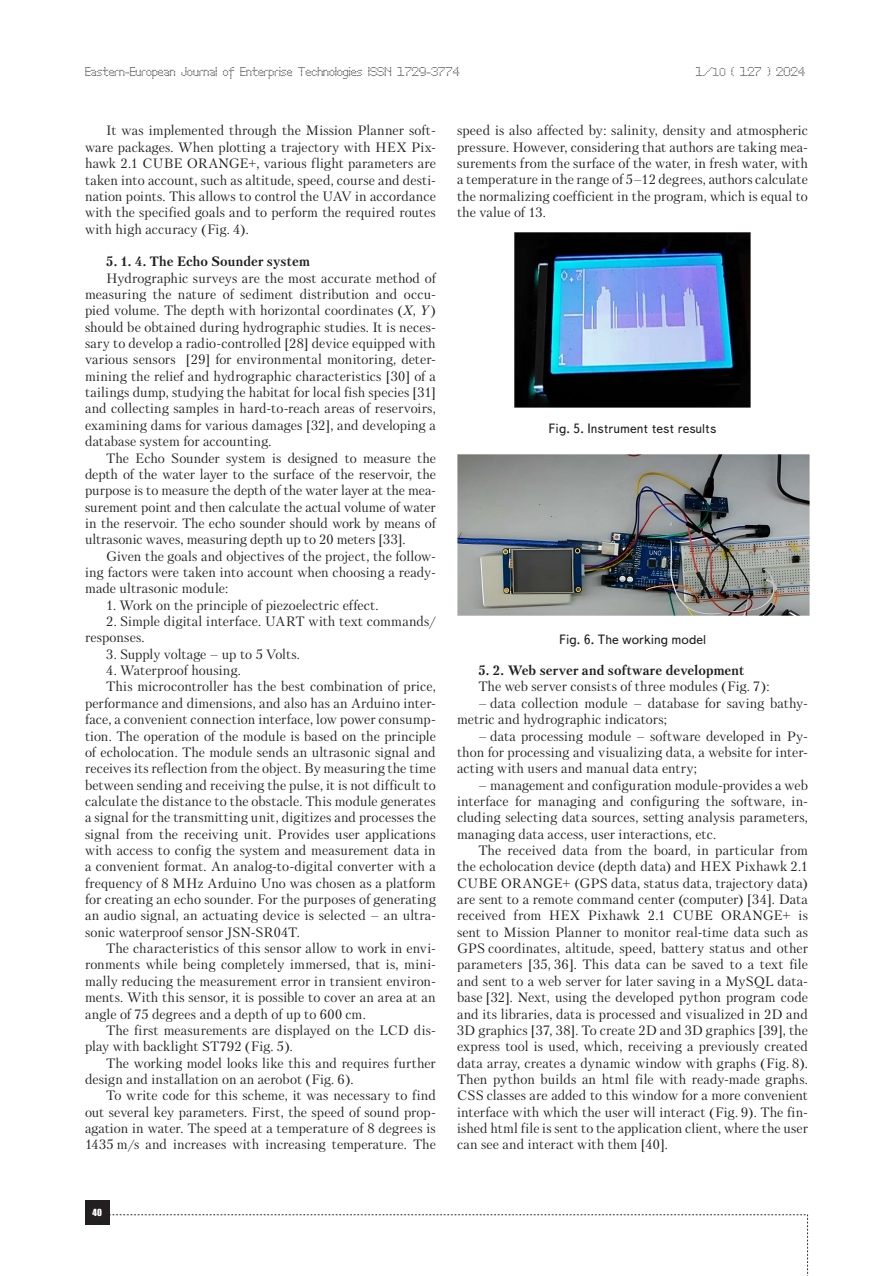
<style>
.page{position:relative;width:893px;height:1276px;background:#fff}
.page>*{position:absolute;margin:0;border:0;box-sizing:border-box;transform-origin:0 0}
.t1{font:13.5px/16.4px "Petersburg C";letter-spacing:.005em;color:#231f20;text-align:justify}
.t2{font:700 13.5px "Petersburg C";letter-spacing:.005em;color:#231f20}
.t3{font:13.5px "Text Book C";color:#231f20}
.t4{font:12px "Perfo";letter-spacing:.015em;color:#231f20}
.t5{font:9px "Impact";color:#fff}
.s1{font-size:10.5px}
.s2{font-style:italic}
</style>
<div class="page">
<div style="left:85px;top:1200px;width:24px;height:24px;background:#231f20"></div>
<svg style="left:109px;top:1214px;width:699px;height:62px"></svg>
<img style="left:515px;top:232px;width:235px;height:175px">
<img style="left:457px;top:455px;width:353px;height:161px">
<p class="t4" style="left:85px;top:65px;width:376px">Eastern-European Journal of Enterprise Technologies ISSN 1729-3774</p>
<p class="t4" style="left:696px;top:65px;width:111px">1/<span class="s1">10</span> ( 127 ) 2024</p>
<p class="t1" style="left:85px;top:122px;width:352px;text-indent:21px">It was implemented through the Mission Planner soft&shy;ware packages. When plotting a trajectory with HEX Pix&shy;hawk 2.1 CUBE ORANGE+, various flight parameters are taken into account, such as altitude, speed, course and desti&shy;nation points. This allows to control the UAV in accordance with the specified goals and to perform the required routes with high accuracy (Fig. 4).</p>
<p class="t2" style="left:106px;top:254px;width:205px">5. 1. 4. The Echo Sounder system</p>
<p class="t1" style="left:85px;top:269px;width:352px;text-indent:21px">Hydrographic surveys are the most accurate method of measuring the nature of sediment distribution and occu&shy;pied volume. The depth with horizontal coordinates (<span class="s2">X</span>, <span class="s2">Y</span>) should be obtained during hydrographic studies. It is neces&shy;sary to develop a radio-controlled [28] device equipped with various sensors [29] for environmental monitoring, deter&shy;mining the relief and hydrographic characteristics [30] of a tailings dump, studying the habitat for local fish species [31] and collecting samples in hard-to-reach areas of reservoirs, examining dams for various damages [32], and developing a database system for accounting.</p>
<p class="t1" style="left:85px;top:449px;width:352px;text-indent:21px">The Echo Sounder system is designed to measure the depth of the water layer to the surface of the reservoir, the purpose is to measure the depth of the water layer at the mea&shy;surement point and then calculate the actual volume of water in the reservoir. The echo sounder should work by means of ultrasonic waves, measuring depth up to 20 meters [33].</p>
<p class="t1" style="left:85px;top:547px;width:352px;text-indent:21px">Given the goals and objectives of the project, the follow&shy;ing factors were taken into account when choosing a ready&shy;made ultrasonic module:</p>
<p class="t1" style="left:106px;top:596px;width:274px">1. Work on the principle of piezoelectric effect.</p>
<p class="t1" style="left:85px;top:613px;width:352px;text-indent:21px">2. Simple digital interface. UART with text commands/ responses.</p>
<p class="t1" style="left:106px;top:646px;width:195px">3. Supply voltage – up to 5 Volts.</p>
<p class="t1" style="left:106px;top:662px;width:136px">4. Waterproof housing.</p>
<p class="t1" style="left:106px;top:678px;width:331px">This microcontroller has the best combination of price,</p>
<p class="t1" style="left:85px;top:695px;width:352px">performance and dimensions, and also has an Arduino inter-</p>
<p class="t1" style="left:85px;top:711px;width:352px">face, a convenient connection interface, low power consump-</p>
<p class="t1" style="left:85px;top:727px;width:352px">tion. The operation of the module is based on the principle</p>
<p class="t1" style="left:85px;top:744px;width:352px">of echolocation. The module sends an ultrasonic signal and</p>
<p class="t1" style="left:85px;top:760px;width:352px">receives its reflection from the object. By measuring the time</p>
<p class="t1" style="left:85px;top:776px;width:352px">between sending and receiving the pulse, it is not difficult to</p>
<p class="t1" style="left:85px;top:793px;width:352px">calculate the distance to the obstacle. This module generates</p>
<p class="t1" style="left:85px;top:809px;width:352px">a signal for the transmitting unit, digitizes and processes the</p>
<p class="t1" style="left:85px;top:825px;width:352px">signal from the receiving unit. Provides user applications</p>
<p class="t1" style="left:85px;top:842px;width:352px">with access to config the system and measurement data in</p>
<p class="t1" style="left:85px;top:858px;width:352px">a convenient format. An analog-to-digital converter with a</p>
<p class="t1" style="left:85px;top:874px;width:352px">frequency of 8 MHz Arduino Uno was chosen as a platform</p>
<p class="t1" style="left:85px;top:891px;width:352px">for creating an echo sounder. For the purposes of generating</p>
<p class="t1" style="left:85px;top:907px;width:352px">an audio signal, an actuating device is selected – an ultra-</p>
<p class="t1" style="left:85px;top:923px;width:216px">sonic waterproof sensor JSN-SR04T.</p>
<p class="t1" style="left:106px;top:940px;width:331px">The characteristics of this sensor allow to work in envi-</p>
<p class="t1" style="left:85px;top:956px;width:352px">ronments while being completely immersed, that is, mini-</p>
<p class="t1" style="left:85px;top:972px;width:352px">mally reducing the measurement error in transient environ-</p>
<p class="t1" style="left:85px;top:989px;width:352px">ments. With this sensor, it is possible to cover an area at an</p>
<p class="t1" style="left:85px;top:1005px;width:282px">angle of 75 degrees and a depth of up to 600 cm.</p>
<p class="t1" style="left:106px;top:1022px;width:331px">The first measurements are displayed on the LCD dis-</p>
<p class="t1" style="left:85px;top:1038px;width:209px">play with backlight ST792 (Fig. 5).</p>
<p class="t1" style="left:106px;top:1054px;width:331px">The working model looks like this and requires further</p>
<p class="t1" style="left:85px;top:1071px;width:270px">design and installation on an aerobot (Fig. 6).</p>
<p class="t1" style="left:106px;top:1087px;width:331px">To write code for this scheme, it was necessary to find</p>
<p class="t1" style="left:85px;top:1103px;width:352px">out several key parameters. First, the speed of sound prop-</p>
<p class="t1" style="left:85px;top:1120px;width:352px">agation in water. The speed at a temperature of 8 degrees is</p>
<p class="t1" style="left:85px;top:1136px;width:352px">1435 m/s and increases with increasing temperature. The</p>
<p class="t1" style="left:457px;top:122px;width:352px">speed is also affected by: salinity, density and atmospheric pressure. However, considering that authors are taking mea&shy;surements from the surface of the water, in fresh water, with a temperature in the range of 5–12 degrees, authors calculate the normalizing coefficient in the program, which is equal to the value of 13.</p>
<p class="t3" style="left:549px;top:421px;width:169px">Fig. 5. Instrument test results</p>
<p class="t3" style="left:559px;top:632px;width:148px">Fig. 6. The working model</p>
<p class="t2" style="left:478px;top:662px;width:267px">5. 2. Web server and software development</p>
<p class="t1" style="left:478px;top:678px;width:293px">The web server consists of three modules (Fig. 7):</p>
<p class="t1" style="left:457px;top:695px;width:352px;text-indent:21px">– data collection module – database for saving bathy&shy;metric and hydrographic indicators;</p>
<p class="t1" style="left:457px;top:727px;width:352px;text-indent:21px">– data processing module – software developed in Py&shy;thon for processing and visualizing data, a website for inter&shy;acting with users and manual data entry;</p>
<p class="t1" style="left:457px;top:776px;width:352px;text-indent:21px">– management and configuration module-provides a web interface for managing and configuring the software, in&shy;cluding selecting data sources, setting analysis parameters, managing data access, user interactions, etc.</p>
<p class="t1" style="left:457px;top:842px;width:352px;text-indent:21px">The received data from the board, in particular from the echolocation device (depth data) and HEX Pixhawk 2.1<br>CUBE ORANGE+ (GPS data, status data, trajectory data) are sent to a remote command center (computer) [34]. Data received from HEX Pixhawk 2.1 CUBE ORANGE+ is sent to Mission Planner to monitor real-time data such as GPS coordinates, altitude, speed, battery status and other parameters [35, 36]. This data can be saved to a text file and sent to a web server for later saving in a MySQL data&shy;base [32]. Next, using the developed python program code and its libraries, data is processed and visualized in 2D and 3D graphics [37, 38]. To create 2D and 3D graphics [39], the express tool is used, which, receiving a previously created data array, creates a dynamic window with graphs (Fig. 8).<br>Then python builds an html file with ready-made graphs.<br>CSS classes are added to this window for a more convenient interface with which the user will interact (Fig. 9). The fin&shy;ished html file is sent to the application client, where the user can see and interact with them [40].</p>
<p class="t5" style="left:93px;top:1205px;width:11px">40</p>
</div>
